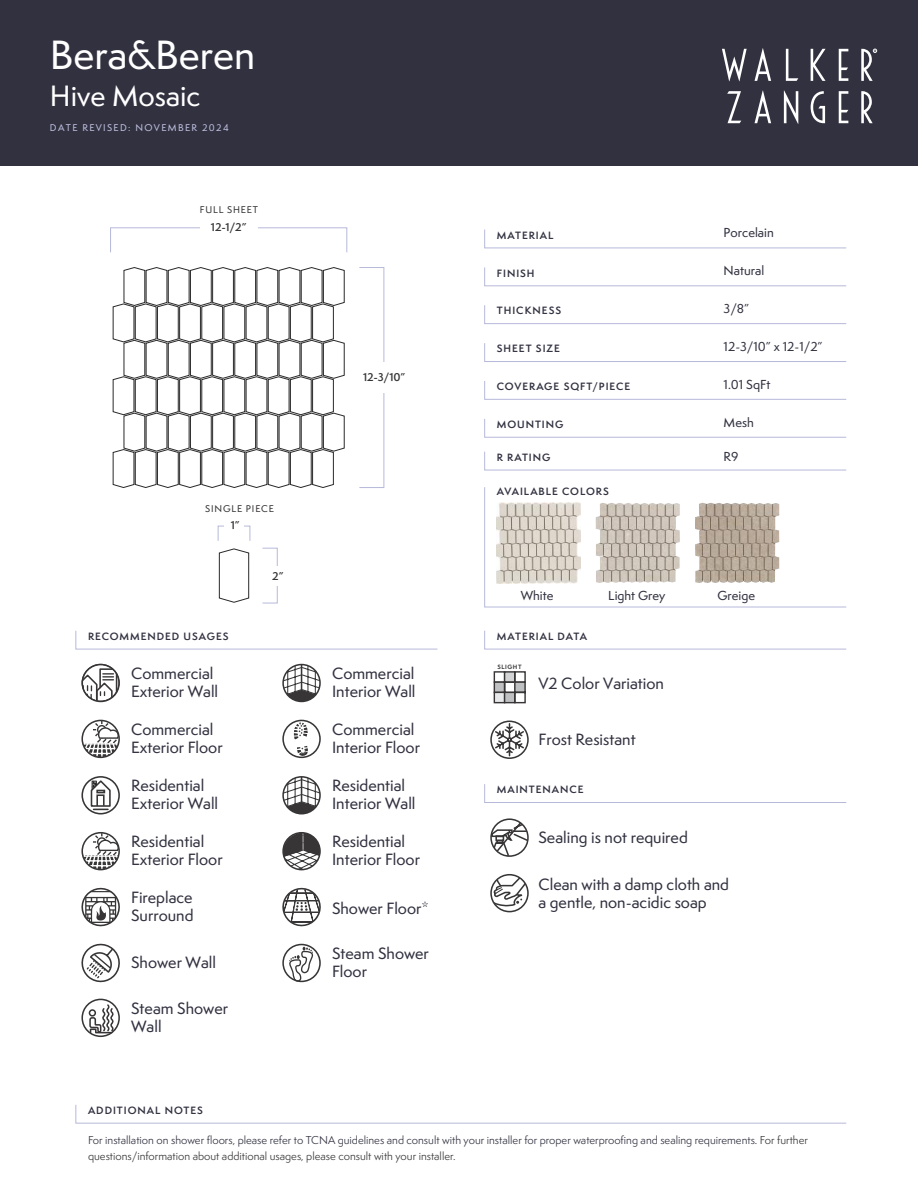
<style>
.page{position:relative;width:918px;height:1188px;background:#fff}
.page>*{position:absolute;margin:0;border:0;box-sizing:border-box;transform-origin:0 0}
.t1{font:500 37.5px "Semplicita Pro";color:#fff}
.t2{font:500 27px "Semplicita Pro";color:#fff}
.t3{font:500 15px/18px "Semplicita Pro";color:#313140}
.t4{font:500 12px "Semplicita Pro";color:#313140}
.t5{font:10.5px/16.5px "Semplicita Pro";color:#313140}
.t6{font:600 10.5px "Semplicita Pro";color:#373535}
.t7{font:600 9.75px "Semplicita Pro";letter-spacing:.1em;color:#313140}
.t8{font:500 9px "Semplicita Pro";letter-spacing:.15em;color:#bfbfe0}
.t9{font:500 9px "Semplicita Pro";letter-spacing:.095em;color:#373535}
.t10{font:700 5.7px "Semplicita Pro";letter-spacing:.1em;color:#373535}
.s1{font-weight:400}
.s2{color:#373535}
</style>
<div class="page">
<div style="left:0;top:0;width:918px;height:166px;background:#313140"></div>
<svg style="left:811px;top:49px;width:15px;height:32px"></svg>
<svg style="left:722px;top:49px;width:25px;height:32px"></svg>
<svg style="left:755px;top:48px;width:16px;height:33px"></svg>
<svg style="left:786px;top:49px;width:12px;height:32px"></svg>
<svg style="left:839px;top:49px;width:9px;height:32px"></svg>
<svg style="left:861px;top:91px;width:12px;height:32px"></svg>
<svg style="left:755px;top:91px;width:16px;height:32px"></svg>
<svg style="left:784px;top:91px;width:14px;height:33px"></svg>
<svg style="left:811px;top:91px;width:14px;height:32px"></svg>
<svg style="left:727px;top:91px;width:14px;height:32px"></svg>
<svg style="left:839px;top:91px;width:9px;height:32px"></svg>
<svg style="left:861px;top:49px;width:16px;height:32px"></svg>
<svg style="left:484px;top:229px;width:363px;height:20px"></svg>
<svg style="left:484px;top:305px;width:363px;height:19px"></svg>
<svg style="left:484px;top:381px;width:363px;height:19px"></svg>
<svg style="left:484px;top:267px;width:363px;height:20px"></svg>
<svg style="left:484px;top:343px;width:363px;height:19px"></svg>
<svg style="left:484px;top:419px;width:363px;height:19px"></svg>
<svg style="left:484px;top:630px;width:363px;height:20px"></svg>
<svg style="left:484px;top:784px;width:363px;height:19px"></svg>
<svg style="left:492px;top:821px;width:36px;height:35px"></svg>
<div style="left:490px;top:818px;width:39px;height:39px;border:2px solid #373535;border-radius:50%"></div>
<svg style="left:494px;top:722px;width:31px;height:35px"></svg>
<div style="left:490px;top:721px;width:39px;height:38px;border:2px solid #373535;border-radius:50%"></div>
<div style="left:490px;top:874px;width:39px;height:38px;border:2px solid #373535;border-radius:50%"></div>
<svg style="left:491px;top:875px;width:37px;height:33px"></svg>
<svg style="left:75px;top:1105px;width:772px;height:19px"></svg>
<svg style="left:484px;top:451px;width:363px;height:20px"></svg>
<svg style="left:484px;top:487px;width:362px;height:121px"></svg>
<img style="left:496px;top:503px;width:84px;height:80px">
<img style="left:596px;top:503px;width:80px;height:80px">
<img style="left:695px;top:503px;width:84px;height:80px">
<div style="left:110px;top:227px;width:237px;height:26px;border:1px solid #b7b9da"></div>
<div style="left:200px;top:219px;width:58px;height:17px;background:#fff"></div>
<div style="left:359px;top:267px;width:25px;height:221px;border:1px solid #b7b9da"></div>
<div style="left:355px;top:362px;width:58px;height:31px;background:#fff"></div>
<svg style="left:112px;top:267px;width:233px;height:221px"></svg>
<div style="left:262px;top:548px;width:16px;height:55px;border:1px solid #b7b9da"></div>
<div style="left:257px;top:566px;width:50px;height:19px;background:#fff"></div>
<div style="left:218px;top:526px;width:32px;height:15px;border:1px solid #b7b9da"></div>
<div style="left:224px;top:517px;width:20px;height:17px;background:#fff"></div>
<svg style="left:218px;top:548px;width:31px;height:55px"></svg>
<svg style="left:493px;top:671px;width:33px;height:32px"></svg>
<svg style="left:75px;top:630px;width:363px;height:20px"></svg>
<svg style="left:83px;top:668px;width:35px;height:33px"></svg>
<div style="left:81px;top:664px;width:39px;height:38px;border:2px solid #373535;border-radius:50%"></div>
<svg style="left:81px;top:888px;width:39px;height:39px"></svg>
<svg style="left:81px;top:776px;width:39px;height:38px"></svg>
<div style="left:81px;top:999px;width:39px;height:38px;border:2px solid #373535;border-radius:50%"></div>
<svg style="left:88px;top:1003px;width:28px;height:31px"></svg>
<svg style="left:82px;top:720px;width:37px;height:37px"></svg>
<hr style="left:82px;top:743px;width:37px;height:2px;background:#fff">
<div style="left:81px;top:720px;width:39px;height:38px;border:2px solid #373535;border-radius:50%"></div>
<svg style="left:81px;top:944px;width:39px;height:38px"></svg>
<svg style="left:282px;top:888px;width:39px;height:39px"></svg>
<svg style="left:82px;top:833px;width:37px;height:36px"></svg>
<hr style="left:82px;top:855px;width:37px;height:2px;background:#fff">
<div style="left:81px;top:832px;width:39px;height:38px;border:2px solid #373535;border-radius:50%"></div>
<svg style="left:283px;top:665px;width:37px;height:36px"></svg>
<div style="left:282px;top:664px;width:39px;height:38px;border:2px solid #373535;border-radius:50%"></div>
<svg style="left:283px;top:777px;width:37px;height:37px"></svg>
<div style="left:282px;top:776px;width:39px;height:38px;border:2px solid #373535;border-radius:50%"></div>
<div style="left:282px;top:720px;width:39px;height:38px;border:2px solid #373535;border-radius:50%"></div>
<svg style="left:294px;top:722px;width:14px;height:17px"></svg>
<svg style="left:297px;top:746px;width:11px;height:10px"></svg>
<svg style="left:287px;top:947px;width:28px;height:35px"></svg>
<div style="left:282px;top:944px;width:39px;height:38px;border:2px solid #373535;border-radius:50%"></div>
<svg style="left:283px;top:833px;width:38px;height:37px"></svg>
<div style="left:282px;top:832px;width:39px;height:38px;border:2px solid #373535;border-radius:50%"></div>
<h1 class="t1" style="left:50px;top:28px;width:207px">Bera&amp;Beren</h1>
<h2 class="t2" style="left:50px;top:77px;width:152px">Hive Mosaic</h2>
<p class="t8" style="left:50px;top:122px;width:180px">DATE REVISED: NOVEMBER 2024</p>
<p class="t9" style="left:200px;top:203px;width:60px">FULL SHEET</p>
<p class="t6" style="left:211px;top:219px;width:37px">12-1/2”</p>
<p class="t9" style="left:205px;top:502px;width:70px">SINGLE PIECE</p>
<p class="t6" style="left:231px;top:518px;width:10px">1”</p>
<p class="t7" style="left:88px;top:629px;width:142px">RECOMMENDED USAGES</p>
<p class="t3" style="left:131px;top:664px;width:89px">Commercial<br>Exterior Wall</p>
<p class="t3" style="left:131px;top:720px;width:93px">Commercial<br>Exterior Floor</p>
<p class="t3" style="left:131px;top:777px;width:89px">Residential<br>Exterior Wall</p>
<p class="t3" style="left:131px;top:832px;width:93px">Residential<br>Exterior Floor</p>
<p class="t3" style="left:131px;top:888px;width:64px">Fireplace<br>Surround</p>
<p class="t3" style="left:131px;top:953px;width:86px">Shower Wall</p>
<p class="t3" style="left:131px;top:999px;width:98px">Steam Shower<br>Wall</p>
<p class="t6" style="left:272px;top:569px;width:13px">2”</p>
<p class="t6" style="left:363px;top:369px;width:44px">12-3/10”</p>
<p class="t3" style="left:332px;top:664px;width:85px">Commercial<br>Interior Wall</p>
<p class="t3" style="left:332px;top:720px;width:90px">Commercial<br>Interior Floor</p>
<p class="t3" style="left:332px;top:777px;width:85px">Residential<br>Interior Wall</p>
<p class="t3" style="left:332px;top:832px;width:90px">Residential<br>Interior Floor</p>
<p class="t3" style="left:332px;top:899px;width:98px">Shower Floor<span class="s1">*</span></p>
<p class="t3" style="left:332px;top:944px;width:98px">Steam Shower<br>Floor</p>
<p class="t7" style="left:497px;top:228px;width:58px">MATERIAL</p>
<p class="t4" style="left:724px;top:224px;width:52px">Porcelain</p>
<p class="t7" style="left:497px;top:266px;width:39px">FINISH</p>
<p class="t4" style="left:724px;top:262px;width:42px">Natural</p>
<p class="t7" style="left:497px;top:304px;width:66px">THICKNESS</p>
<p class="t4" style="left:724px;top:300px;width:27px">3/8”</p>
<p class="t7" style="left:497px;top:342px;width:65px">SHEET SIZE</p>
<p class="t4" style="left:724px;top:338px;width:100px">12-3/10” x 12-1/2”</p>
<p class="t7" style="left:497px;top:379px;width:135px">COVERAGE SQFT/PIECE</p>
<p class="t4" style="left:724px;top:376px;width:48px">1.01 SqFt</p>
<p class="t7" style="left:497px;top:417px;width:68px">MOUNTING</p>
<p class="t4" style="left:724px;top:413px;width:32px">Mesh</p>
<p class="t7" style="left:497px;top:450px;width:55px">R RATING</p>
<p class="t4" style="left:724px;top:448px;width:16px">R9</p>
<p class="t7" style="left:497px;top:484px;width:113px">AVAILABLE COLORS</p>
<p class="t4" style="left:521px;top:587px;width:34px">White</p>
<p class="t4" style="left:608px;top:587px;width:59px">Light Grey</p>
<p class="t4" style="left:717px;top:587px;width:39px">Greige</p>
<p class="t7" style="left:497px;top:629px;width:92px">MATERIAL DATA</p>
<p class="t10" style="left:497px;top:663px;width:26px">SLIGHT</p>
<p class="t3" style="left:538px;top:675px;width:127px">V2 Color Variation</p>
<p class="t3" style="left:538px;top:730px;width:99px">Frost Resistant</p>
<p class="t7" style="left:497px;top:783px;width:88px">MAINTENANCE</p>
<p class="t3" style="left:538px;top:828px;width:151px">Sealing is not required</p>
<p class="t3" style="left:538px;top:876px;width:192px">Clean with a damp cloth and a gentle, non-acidic soap</p>
<p class="t7" style="left:88px;top:1103px;width:117px">ADDITIONAL NOTES</p>
<p class="t5" style="left:88px;top:1131px;width:721px">For installation on shower floors, please refer to TCNA guidelines and consult with your installer for proper waterproofing and sealing requirements. <span class="s2">For further questions/information about additional usages, please consult with your installer.</span></p>
</div>
